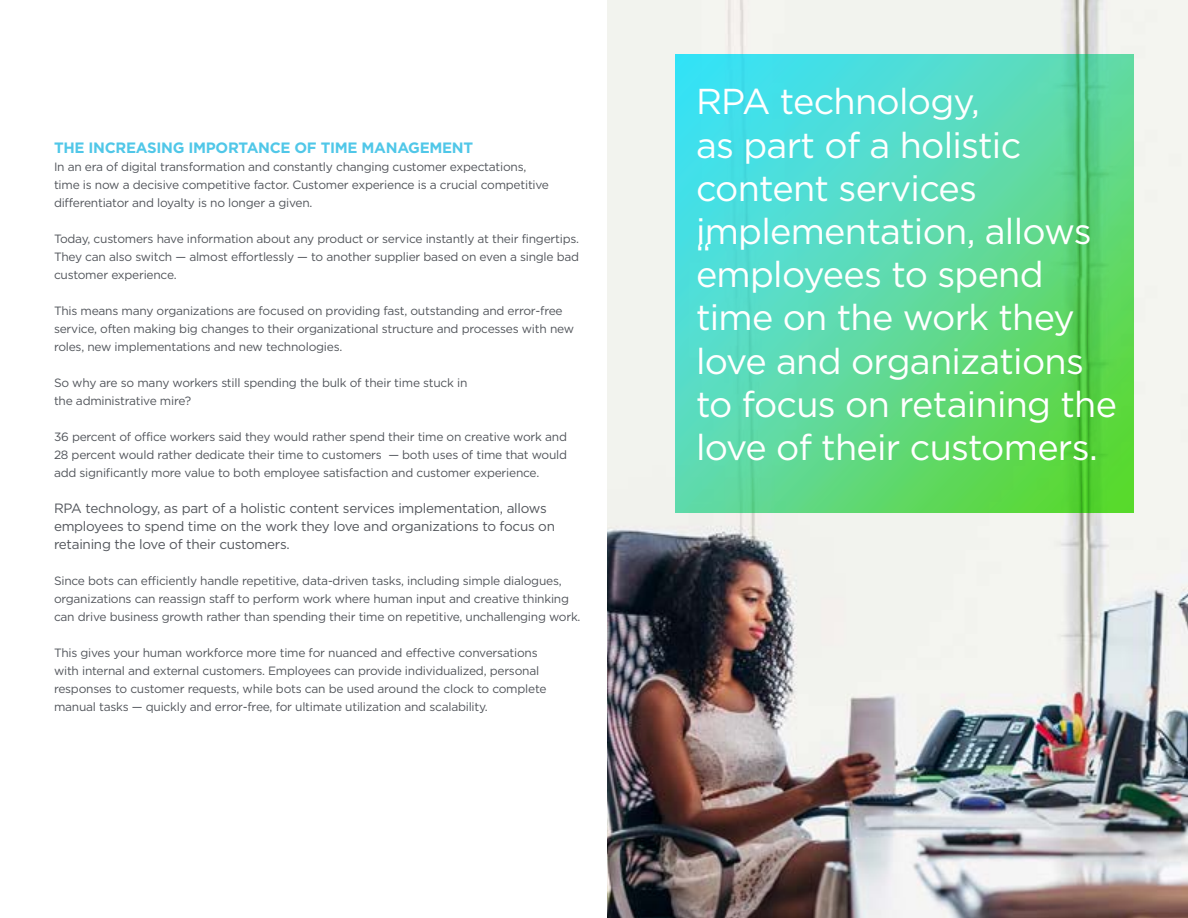
<style>
.page{position:relative;width:1188px;height:918px;background:#fff}
.page>*{position:absolute;margin:0;border:0;box-sizing:border-box;transform-origin:0 0}
.t1{font:36px/43.2px "Gotham";letter-spacing:-.02em;color:#fff}
.t2{font:34.65px "Gotham";color:#fff}
.t3{font:700 15px "Gotham";letter-spacing:-.02em;color:#50c7e8}
.t4{font:13.5px/18px "Gotham";letter-spacing:-.02em;color:#52555b}
.t5{font:12px/18px "Gotham";letter-spacing:-.02em;color:#52555b}
</style>
<div class="page">
<img style="left:608px;top:0;width:580px;height:918px">
<svg style="left:675px;top:54px;width:459px;height:459px;background:#58d99f"></svg>
<p class="t3" style="left:54px;top:139px;width:421px">THE INCREASING IMPORTANCE OF TIME MANAGEMENT</p>
<p class="t5" style="left:54px;top:157px;width:497px">In an era of digital transformation and constantly changing customer expectations, time is now a decisive competitive factor. Customer experience is a crucial competitive differentiator and loyalty is no longer a given.</p>
<p class="t5" style="left:54px;top:229px;width:527px;text-align:justify">Today, customers have information about any product or service instantly at their fingertips.<br>They can also switch — almost effortlessly — to another supplier based on even a single bad customer experience.</p>
<p class="t5" style="left:54px;top:301px;width:522px">This means many organizations are focused on providing fast, outstanding and error-free service, often making big changes to their organizational structure and processes with new roles, new implementations and new technologies.</p>
<p class="t5" style="left:54px;top:373px;width:415px">So why are so many workers still spending the bulk of their time stuck in the administrative mire?</p>
<p class="t5" style="left:54px;top:427px;width:515px;text-align:justify">36 percent of office workers said they would rather spend their time on creative work and 28 percent would rather dedicate their time to customers — both uses of time that would add significantly more value to both employee satisfaction and customer experience.</p>
<p class="t4" style="left:54px;top:499px;width:503px">RPA technology, as part of a holistic content services implementation, allows employees to spend time on the work they love and organizations to focus on retaining the love of their customers.</p>
<p class="t5" style="left:54px;top:571px;width:528px">Since bots can efficiently handle repetitive, data-driven tasks, including simple dialogues, organizations can reassign staff to perform work where human input and creative thinking can drive business growth rather than spending their time on repetitive, unchallenging work.</p>
<p class="t5" style="left:54px;top:643px;width:494px">This gives your human workforce more time for nuanced and effective conversations with internal and external customers. Employees can provide individualized, personal responses to customer requests, while bots can be used around the clock to complete manual tasks — quickly and error-free, for ultimate utilization and scalability.</p>
<h1 class="t1" style="left:696px;top:80px;width:423px">RPA technology,<br>as part of a holistic content services implementation, allows employees to spend time on the work they love and organizations to focus on retaining the love of their customers.</h1>
<h2 class="t2" style="left:696px;top:235px;width:17px">“</h2>
</div>
